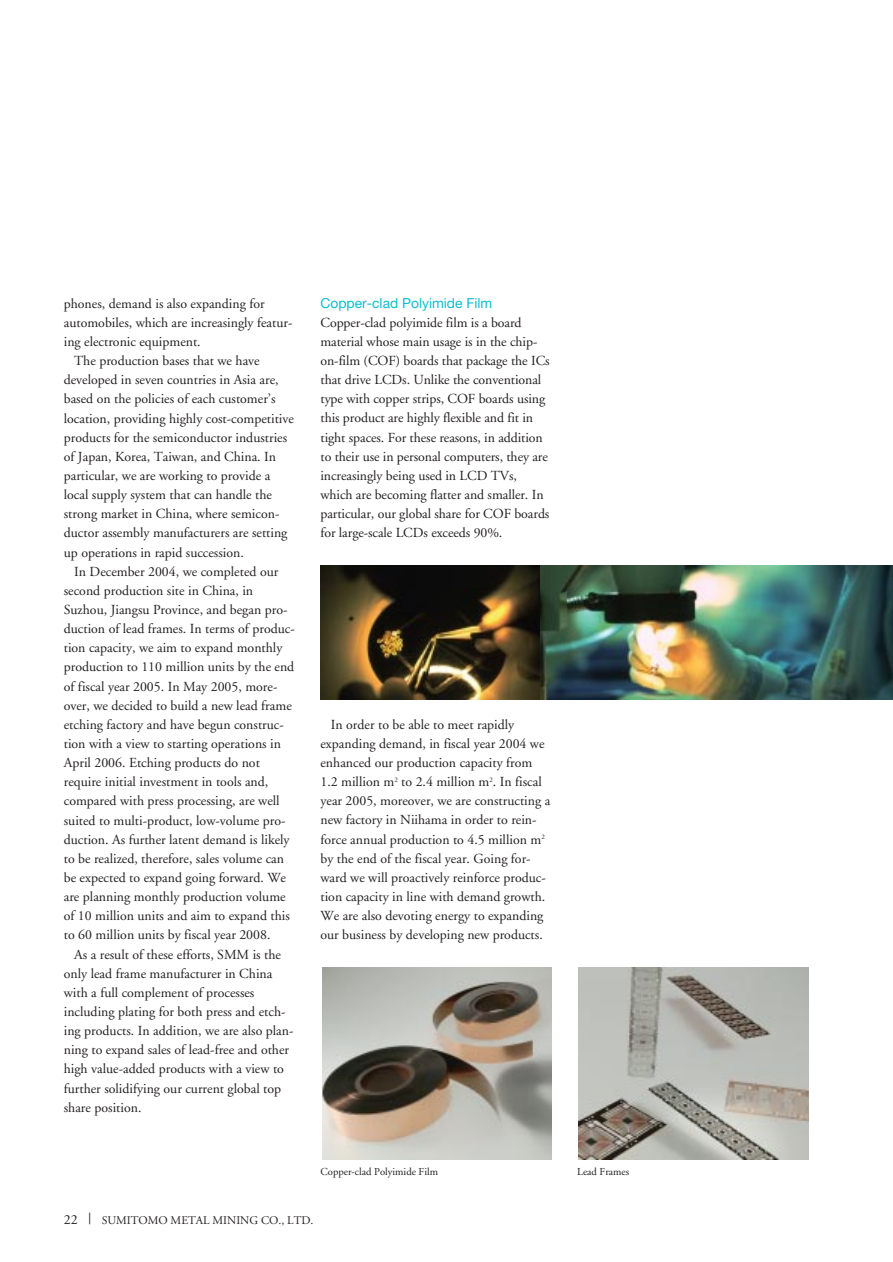
<style>
.page{position:relative;width:893px;height:1262px;background:#fff}
.page>*{position:absolute;margin:0;border:0;box-sizing:border-box;transform-origin:0 0}
.t1{font:13.8px/19.2px "Adobe Garamond";color:#231f20}
.t2{font:13.8px "Helvetica Neue";color:#0cbecf}
.t3{font:11.7px "Adobe Garamond";color:#231f20}
.t4{font:10.65px "Adobe Garamond";color:#231f20}
.s1{font-size:13.8px}
.s2{font-size:16.65px}
</style>
<div class="page">
<img style="left:540px;top:566px;width:352px;height:133px">
<img style="left:320px;top:566px;width:220px;height:133px">
<img style="left:322px;top:967px;width:229px;height:192px">
<img style="left:578px;top:967px;width:230px;height:192px">
<p class="t1" style="left:64px;top:295px;width:202px">phones, demand is also expanding for</p>
<p class="t1" style="left:64px;top:314px;width:230px">automobiles, which are increasingly featur-</p>
<p class="t1" style="left:64px;top:333px;width:138px">ing electronic equipment.</p>
<p class="t1" style="left:74px;top:352px;width:187px">The production bases that we have</p>
<p class="t1" style="left:64px;top:371px;width:216px">developed in seven countries in Asia are,</p>
<p class="t1" style="left:64px;top:391px;width:213px">based on the policies of each customer’s</p>
<p class="t1" style="left:64px;top:410px;width:232px">location, providing highly cost-competitive</p>
<p class="t1" style="left:64px;top:429px;width:225px">products for the semiconductor industries</p>
<p class="t1" style="left:64px;top:448px;width:214px">of Japan, Korea, Taiwan, and China. In</p>
<p class="t1" style="left:64px;top:467px;width:208px">particular, we are working to provide a</p>
<p class="t1" style="left:64px;top:486px;width:210px">local supply system that can handle the</p>
<p class="t1" style="left:64px;top:505px;width:217px">strong market in China, where semicon-</p>
<p class="t1" style="left:64px;top:524px;width:225px">ductor assembly manufacturers are setting</p>
<p class="t1" style="left:64px;top:544px;width:181px">up operations in rapid succession.</p>
<p class="t1" style="left:74px;top:563px;width:206px">In December 2004, we completed our</p>
<p class="t1" style="left:64px;top:582px;width:191px">second production site in China, in</p>
<p class="t1" style="left:64px;top:601px;width:225px">Suzhou, Jiangsu Province, and began pro-</p>
<p class="t1" style="left:64px;top:620px;width:232px">duction of lead frames. In terms of produc-</p>
<p class="t1" style="left:64px;top:639px;width:220px">tion capacity, we aim to expand monthly</p>
<p class="t1" style="left:64px;top:658px;width:232px">production to 110 million units by the end</p>
<p class="t1" style="left:64px;top:678px;width:215px">of fiscal year 2005. In May 2005, more-</p>
<p class="t1" style="left:64px;top:697px;width:229px">over, we decided to build a new lead frame</p>
<p class="t1" style="left:64px;top:716px;width:221px">etching factory and have begun construc-</p>
<p class="t1" style="left:64px;top:735px;width:219px">tion with a view to starting operations in</p>
<p class="t1" style="left:64px;top:754px;width:198px">April 2006. Etching products do not</p>
<p class="t1" style="left:64px;top:773px;width:206px">require initial investment in tools and,</p>
<p class="t1" style="left:64px;top:792px;width:217px">compared with press processing, are well</p>
<p class="t1" style="left:64px;top:811px;width:223px">suited to multi-product, low-volume pro-</p>
<p class="t1" style="left:64px;top:831px;width:227px">duction. As further latent demand is likely</p>
<p class="t1" style="left:64px;top:850px;width:222px">to be realized, therefore, sales volume can</p>
<p class="t1" style="left:64px;top:869px;width:224px">be expected to expand going forward. We</p>
<p class="t1" style="left:64px;top:888px;width:223px">are planning monthly production volume</p>
<p class="t1" style="left:64px;top:907px;width:228px">of 10 million units and aim to expand this</p>
<p class="t1" style="left:64px;top:926px;width:208px">to 60 million units by fiscal year 2008.</p>
<p class="t1" style="left:74px;top:945px;width:208px">As a result of these efforts, SMM is the</p>
<p class="t1" style="left:64px;top:965px;width:210px">only lead frame manufacturer in China</p>
<p class="t1" style="left:64px;top:984px;width:192px">with a full complement of processes</p>
<p class="t1" style="left:64px;top:1003px;width:223px">including plating for both press and etch-</p>
<p class="t1" style="left:64px;top:1022px;width:231px">ing products. In addition, we are also plan-</p>
<p class="t1" style="left:64px;top:1041px;width:227px">ning to expand sales of lead-free and other</p>
<p class="t1" style="left:64px;top:1060px;width:222px">high value-added products with a view to</p>
<p class="t1" style="left:64px;top:1079px;width:219px">further solidifying our current global top</p>
<p class="t1" style="left:64px;top:1099px;width:79px">share position.</p>
<p class="t2" style="left:320px;top:298px;width:173px">Copper-clad Polyimide Film</p>
<p class="t1" style="left:320px;top:314px;width:231px">Copper-clad polyimide film is a board material whose main usage is in the chip&shy;on-film (COF) boards that package the ICs that drive LCDs. Unlike the conventional type with copper strips, COF boards using this product are highly flexible and fit in tight spaces. For these reasons, in addition to their use in personal computers, they are increasingly being used in LCD TVs, which are becoming flatter and smaller. In particular, our global share for COF boards for large-scale LCDs exceeds 90%.</p>
<p class="t1" style="left:320px;top:716px;width:231px;text-indent:10px">In order to be able to meet rapidly expanding demand, in fiscal year 2004 we enhanced our production capacity from 1.2 million m<sup>2</sup> to 2.4 million m<sup>2</sup>. In fiscal year 2005, moreover, we are constructing a new factory in Niihama in order to rein&shy;force annual production to 4.5 million m<sup>2 </sup>by the end of the fiscal year. Going for&shy;ward we will proactively reinforce produc&shy;tion capacity in line with demand growth.<br>We are also devoting energy to expanding our business by developing new products.</p>
<p class="t4" style="left:320px;top:1167px;width:119px">Copper-clad Polyimide Film</p>
<p class="t4" style="left:577px;top:1167px;width:53px">Lead Frames</p>
<p class="t3" style="left:64px;top:1215px;width:251px"><span class="s1">22</span> <span class="s2">|</span> SUMITOMO METAL MINING CO., LTD.</p>
</div>
